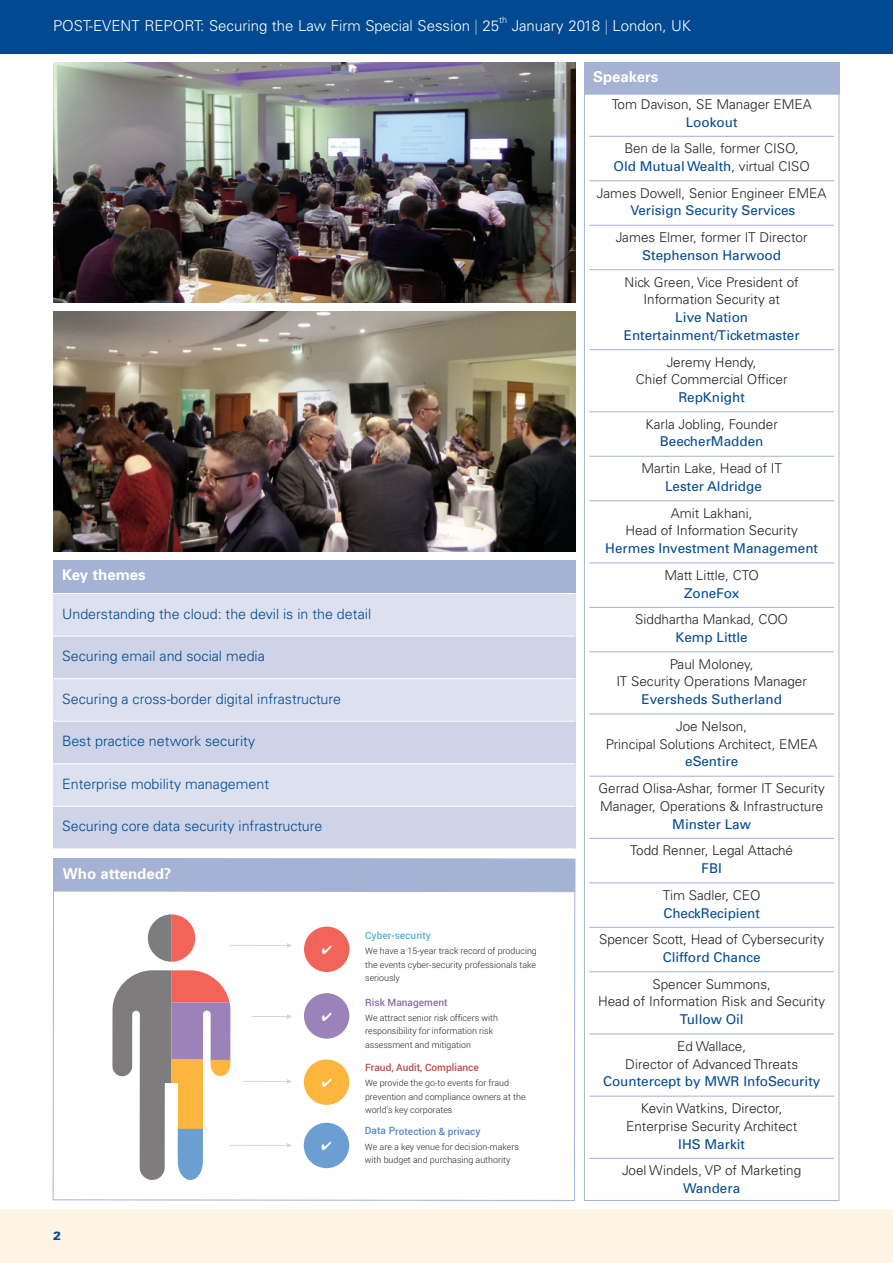
<style>
.page{position:relative;width:893px;height:1263px;background:#fff}
.page>*{position:absolute;margin:0;border:0;box-sizing:border-box;transform-origin:0 0}
.t1{font:300 15px "Univers";color:#fff}
.t2{font:700 15px "Univers";color:#fff}
.t3{font:300 14.25px "Univers";color:#014990}
.t4{font:300 13.5px/17.7px "Univers";color:#231f20;text-align:center}
.t5{font:13.5px/17.7px "Univers";color:#014990;text-align:center}
.t6{font:900 12px "Univers";color:#014990}
.t7{font:500 10.05px "Roboto";color:#bd4b48}
.t8{font:500 10.05px "Roboto";color:#5788c3}
.t9{font:500 10.05px "Roboto";color:#866aa9}
.t10{font:500 10.05px "Roboto";color:#53b5d3}
.t11{font:300 9px "Univers";color:#fff}
.t12{font:300 8.85px/13.5px "Roboto";color:#231f20}
.s1{color:#a5b2d4}
.s2{font-weight:400;color:#014990}
</style>
<div class="page">
<div style="left:0;top:0;width:893px;height:53px;background:#014990"></div>
<div style="left:0;top:1210px;width:893px;height:53px;background:#fef4e6"></div>
<svg style="left:148px;top:914px;width:47px;height:48px"></svg>
<div style="left:304px;top:993px;width:45px;height:46px;background:#9b82b8;border-radius:50%"></div>
<div style="left:304px;top:1059px;width:45px;height:46px;background:#fcb63d;border-radius:50%"></div>
<div style="left:304px;top:1123px;width:45px;height:45px;background:#6c9fd1;border-radius:50%"></div>
<div style="left:304px;top:926px;width:45px;height:46px;background:#f1645a;border-radius:50%"></div>
<hr style="left:230px;top:945px;width:60px;height:1px;background:#d7d6d5">
<svg style="left:287px;top:943px;width:5px;height:5px"></svg>
<hr style="left:252px;top:1016px;width:38px;height:1px;background:#d7d6d5">
<svg style="left:287px;top:1014px;width:5px;height:5px"></svg>
<hr style="left:243px;top:1081px;width:47px;height:1px;background:#d7d6d5">
<svg style="left:287px;top:1079px;width:5px;height:5px"></svg>
<hr style="left:229px;top:1145px;width:61px;height:1px;background:#d7d6d5">
<svg style="left:287px;top:1143px;width:5px;height:5px"></svg>
<svg style="left:112px;top:970px;width:118px;height:210px"></svg>
<hr style="left:53px;top:858px;width:1px;height:342px;background:#a5b2d4">
<hr style="left:574px;top:859px;width:1px;height:342px;background:#a5b2d4">
<div style="left:54px;top:858px;width:522px;height:34px;background:#a5b2d4"></div>
<svg style="left:52px;top:1199px;width:522px;height:2px"></svg>
<hr style="left:589px;top:136px;width:245px;height:1px;background:#a5b2d4">
<hr style="left:589px;top:180px;width:245px;height:1px;background:#a5b2d4">
<hr style="left:589px;top:225px;width:245px;height:1px;background:#a5b2d4">
<hr style="left:589px;top:269px;width:245px;height:1px;background:#a5b2d4">
<hr style="left:589px;top:349px;width:245px;height:1px;background:#a5b2d4">
<hr style="left:589px;top:411px;width:245px;height:1px;background:#a5b2d4">
<hr style="left:589px;top:456px;width:245px;height:1px;background:#a5b2d4">
<hr style="left:589px;top:500px;width:245px;height:1px;background:#a5b2d4">
<hr style="left:589px;top:562px;width:245px;height:1px;background:#a5b2d4">
<hr style="left:589px;top:607px;width:245px;height:1px;background:#a5b2d4">
<hr style="left:589px;top:651px;width:245px;height:1px;background:#a5b2d4">
<hr style="left:589px;top:714px;width:245px;height:1px;background:#a5b2d4">
<hr style="left:589px;top:776px;width:245px;height:1px;background:#a5b2d4">
<hr style="left:589px;top:838px;width:245px;height:1px;background:#a5b2d4">
<hr style="left:589px;top:882px;width:245px;height:1px;background:#a5b2d4">
<hr style="left:589px;top:927px;width:245px;height:1px;background:#a5b2d4">
<hr style="left:589px;top:971px;width:245px;height:1px;background:#a5b2d4">
<hr style="left:589px;top:1033px;width:245px;height:1px;background:#a5b2d4">
<hr style="left:589px;top:1096px;width:245px;height:1px;background:#a5b2d4">
<hr style="left:589px;top:1158px;width:245px;height:1px;background:#a5b2d4">
<div style="left:584px;top:62px;width:255px;height:32px;background:#a5b2d4"></div>
<div style="left:53px;top:560px;width:522px;height:34px;background:#a5b2d4"></div>
<div style="left:53px;top:594px;width:522px;height:42px;background:#dde1ef"></div>
<div style="left:53px;top:636px;width:522px;height:43px;background:#ced3e7"></div>
<div style="left:53px;top:679px;width:522px;height:42px;background:#dde1ef"></div>
<div style="left:53px;top:721px;width:522px;height:43px;background:#ced3e7"></div>
<div style="left:53px;top:764px;width:522px;height:42px;background:#dde1ef"></div>
<div style="left:53px;top:806px;width:522px;height:43px;background:#ced3e7"></div>
<hr style="left:53px;top:593px;width:522px;height:1px;background:#fff">
<hr style="left:53px;top:636px;width:522px;height:1px;background:#fff">
<hr style="left:53px;top:678px;width:522px;height:1px;background:#fff">
<hr style="left:53px;top:721px;width:522px;height:1px;background:#fff">
<hr style="left:53px;top:763px;width:522px;height:1px;background:#fff">
<hr style="left:53px;top:806px;width:522px;height:1px;background:#fff">
<hr style="left:53px;top:848px;width:522px;height:1px;background:#fff">
<img style="left:53px;top:62px;width:522px;height:240px">
<img style="left:53px;top:311px;width:522px;height:240px">
<p class="t1" style="left:53px;top:20px;width:448px">POST-EVENT REPORT: Securing the Law Firm Special Session <span class="s1">|</span> 25</p>
<p class="t11" style="left:499px;top:17px;width:10px">th</p>
<p class="t1" style="left:512px;top:20px;width:181px">January 2018 <span class="s1">|</span> London, UK</p>
<p class="t2" style="left:62px;top:569px;width:85px">Key themes</p>
<p class="t3" style="left:62px;top:608px;width:311px">Understanding the cloud: the devil is in the detail</p>
<p class="t3" style="left:62px;top:651px;width:204px">Securing email and social media</p>
<p class="t3" style="left:62px;top:693px;width:281px">Securing a cross-border digital infrastructure</p>
<p class="t3" style="left:62px;top:736px;width:195px">Best practice network security</p>
<p class="t3" style="left:62px;top:778px;width:208px">Enterprise mobility management</p>
<p class="t3" style="left:62px;top:821px;width:262px">Securing core data security infrastructure</p>
<p class="t2" style="left:63px;top:868px;width:110px">Who attended?</p>
<p class="t6" style="left:53px;top:1231px;width:10px">2</p>
<p class="t10" style="left:365px;top:928px;width:67px">Cyber-security</p>
<p class="t12" style="left:365px;top:944px;width:173px;text-align:justify">We have a 15-year track record of producing the events cyber-security professionals take seriously</p>
<p class="t9" style="left:365px;top:995px;width:84px">Risk Management</p>
<p class="t12" style="left:365px;top:1011px;width:134px">We attract senior risk officers with responsibility for information risk assessment and mitigation</p>
<p class="t7" style="left:365px;top:1060px;width:115px">Fraud, Audit, Compliance</p>
<p class="t12" style="left:365px;top:1076px;width:162px">We provide the go-to events for fraud prevention and compliance owners at the world’s key corporates</p>
<p class="t8" style="left:365px;top:1124px;width:117px">Data Protection &amp; privacy</p>
<p class="t12" style="left:365px;top:1139px;width:156px">We are a key venue for decision-makers with budget and purchasing authority</p>
<p class="t2" style="left:593px;top:71px;width:67px">Speakers</p>
<p class="t4" style="left:612px;top:96px;width:201px">Tom Davison, SE Manager EMEA</p>
<p class="t5" style="left:686px;top:114px;width:53px">Lookout</p>
<p class="t4" style="left:613px;top:141px;width:198px">Ben de la Salle, former CISO,<br><span class="s2">Old Mutual Wealth</span>, virtual CISO</p>
<p class="t4" style="left:597px;top:185px;width:231px">James Dowell, Senior Engineer EMEA</p>
<p class="t5" style="left:630px;top:203px;width:167px">Verisign Security Services</p>
<p class="t4" style="left:616px;top:230px;width:193px">James Elmer, former IT Director</p>
<p class="t5" style="left:642px;top:247px;width:140px">Stephenson Harwood</p>
<p class="t4" style="left:625px;top:274px;width:176px">Nick Green, Vice President of<br>Information Security at</p>
<p class="t5" style="left:624px;top:310px;width:177px">Live Nation<br>Entertainment/Ticketmaster</p>
<p class="t4" style="left:636px;top:354px;width:153px">Jeremy Hendy,<br>Chief Commercial Officer</p>
<p class="t5" style="left:678px;top:390px;width:68px">RepKnight</p>
<p class="t4" style="left:646px;top:416px;width:134px">Karla Jobling, Founder</p>
<p class="t5" style="left:660px;top:434px;width:105px">BeecherMadden</p>
<p class="t4" style="left:641px;top:461px;width:142px">Martin Lake, Head of IT</p>
<p class="t5" style="left:665px;top:478px;width:98px">Lester Aldridge</p>
<p class="t4" style="left:625px;top:505px;width:174px">Amit Lakhani,<br>Head of Information Security</p>
<p class="t5" style="left:605px;top:541px;width:214px">Hermes Investment Management</p>
<p class="t4" style="left:664px;top:567px;width:96px">Matt Little, CTO</p>
<p class="t5" style="left:684px;top:585px;width:57px">ZoneFox</p>
<p class="t4" style="left:635px;top:612px;width:154px">Siddhartha Mankad, COO</p>
<p class="t5" style="left:676px;top:630px;width:74px">Kemp Little</p>
<p class="t4" style="left:616px;top:656px;width:192px">Paul Moloney,<br>IT Security Operations Manager</p>
<p class="t5" style="left:641px;top:692px;width:142px">Eversheds Sutherland</p>
<p class="t4" style="left:606px;top:718px;width:213px">Joe Nelson,<br>Principal Solutions Architect, EMEA</p>
<p class="t5" style="left:685px;top:754px;width:55px">eSentire</p>
<p class="t4" style="left:598px;top:781px;width:228px;text-align:left">Gerrad Olisa-Ashar, former IT Security<br>Manager, Operations &amp; Infrastructure</p>
<p class="t5" style="left:672px;top:816px;width:80px">Minster Law</p>
<p class="t4" style="left:630px;top:843px;width:164px">Todd Renner, Legal Attaché</p>
<p class="t5" style="left:701px;top:861px;width:22px">FBI</p>
<p class="t4" style="left:663px;top:887px;width:100px">Tim Sadler, CEO</p>
<p class="t5" style="left:663px;top:905px;width:98px">CheckRecipient</p>
<p class="t4" style="left:599px;top:932px;width:227px">Spencer Scott, Head of Cybersecurity</p>
<p class="t5" style="left:663px;top:949px;width:99px">Clifford Chance</p>
<p class="t4" style="left:598px;top:976px;width:229px">Spencer Summons,<br>Head of Information Risk and Security</p>
<p class="t5" style="left:680px;top:1012px;width:65px">Tullow Oil</p>
<p class="t4" style="left:625px;top:1038px;width:174px">Ed Wallace,<br>Director of Advanced Threats</p>
<p class="t5" style="left:603px;top:1074px;width:219px">Countercept by MWR InfoSecurity</p>
<p class="t4" style="left:626px;top:1101px;width:173px">Kevin Watkins, Director,<br>Enterprise Security Architect</p>
<p class="t5" style="left:678px;top:1136px;width:68px">IHS Markit</p>
<p class="t4" style="left:622px;top:1163px;width:181px">Joel Windels, VP of Marketing</p>
<p class="t5" style="left:683px;top:1180px;width:59px">Wandera</p>
</div>
